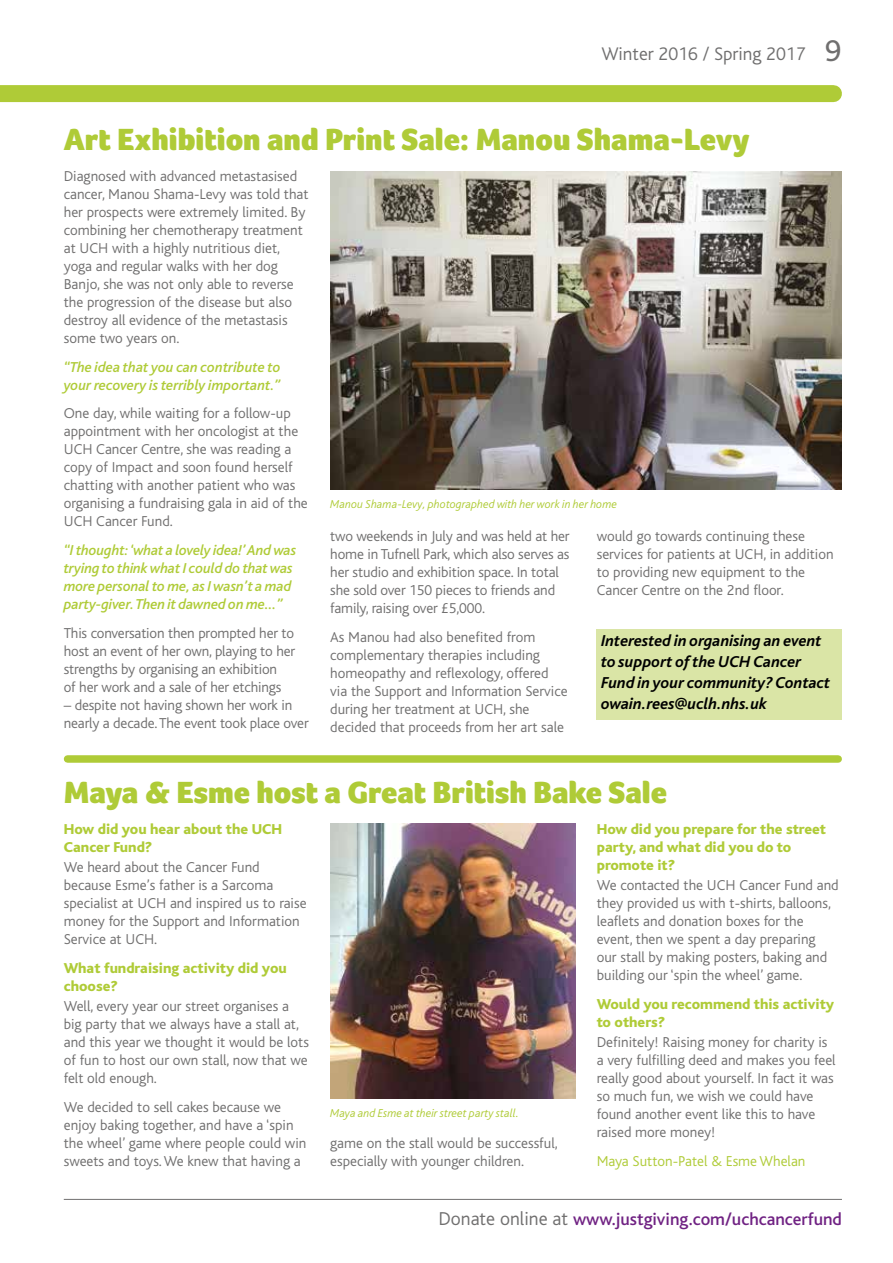
<style>
.page{position:relative;width:893px;height:1263px;background:#fff}
.page>*{position:absolute;margin:0;border:0;box-sizing:border-box;transform-origin:0 0}
.t1{font:900 31.5px "Foco";color:#afcb37}
.t2{font:300 19.05px "Bliss";color:#706f6f}
.t3{font:500 18px "Bliss";color:#702283}
.t4{font:italic 700 16.5px/21px "Bliss";color:#000}
.t5{font:300 15px/18px "Bliss";color:#706f6f}
.t6{font:italic 500 15px/18px "Bliss";letter-spacing:-.01em;color:#afcb37}
.t7{font:800 15px/18px "Bliss";color:#afcb37}
.t8{font:300 15px "Bliss";color:#afcb37}
.t9{font:italic 300 12px "Bliss";color:#afcb37}
.s1{font-weight:400;font-size:31.5px}
.s2{font-weight:300;font-size:19.5px;color:#706f6f}
</style>
<div class="page">
<hr style="left:64px;top:1199px;width:778px;height:1px;background:#706f6f">
<div style="left:0;top:85px;width:833px;height:17px;background:#afcb37"></div>
<div style="left:68px;top:755px;width:770px;height:8px;background:#afcb37"></div>
<img style="left:330px;top:172px;width:512px;height:318px">
<div style="left:597px;top:629px;width:245px;height:90px;background:#dae5a6"></div>
<img style="left:330px;top:823px;width:245px;height:276px">
<p class="t2" style="left:601px;top:43px;width:241px">Winter 2016 / Spring 2017 <span class="s1">9</span></p>
<h1 class="t1" style="left:64px;top:121px;width:687px">Art Exhibition and Print Sale: Manou Shama-Levy</h1>
<p class="t5" style="left:64px;top:167px;width:246px">Diagnosed with advanced metastasised cancer, Manou Shama-Levy was told that her prospects were extremely limited. By combining her chemotherapy treatment at UCH with a highly nutritious diet, yoga and regular walks with her dog Banjo, she was not only able to reverse the progression of the disease but also destroy all evidence of the metastasis some two years on.</p>
<p class="t6" style="left:64px;top:358px;width:219px">“The idea that you can contribute to your recovery is terribly important.”</p>
<p class="t5" style="left:64px;top:405px;width:246px">One day, while waiting for a follow-up appointment with her oncologist at the UCH Cancer Centre, she was reading a copy of Impact and soon found herself chatting with another patient who was organising a fundraising gala in aid of the UCH Cancer Fund.</p>
<p class="t6" style="left:64px;top:541px;width:234px">“I thought: ‘what a lovely idea!’ And was trying to think what I could do that was more personal to me, as I wasn’t a mad party-giver. Then it dawned on me…”</p>
<p class="t5" style="left:64px;top:624px;width:233px">This conversation then prompted her to host an event of her own, playing to her strengths by organising an exhibition<br>of her work and a sale of her etchings</p>
<p class="t5" style="left:64px;top:696px;width:246px">– despite not having shown her work in nearly a decade. The event took place over</p>
<p class="t9" style="left:330px;top:498px;width:288px">Manou Shama-Levy, photographed with her work in her home</p>
<p class="t5" style="left:330px;top:527px;width:241px">two weekends in July and was held at her home in Tufnell Park, which also serves as her studio and exhibition space. In total she sold over 150 pieces to friends and family, raising over £5,000.</p>
<p class="t5" style="left:330px;top:628px;width:239px">As Manou had also benefited from complementary therapies including homeopathy and reflexology, offered via the Support and Information Service during her treatment at UCH, she decided that proceeds from her art sale</p>
<p class="t5" style="left:597px;top:527px;width:238px">would go towards continuing these services for patients at UCH, in addition to providing new equipment to the Cancer Centre on the 2nd floor.</p>
<p class="t4" style="left:601px;top:631px;width:231px">Interested in organising an event to support of the UCH Cancer<br>Fund in your community? Contact owain.rees@uclh.nhs.uk</p>
<h1 class="t1" style="left:64px;top:774px;width:605px">Maya &amp; Esme host a Great British Bake Sale</h1>
<p class="t7" style="left:64px;top:820px;width:220px">How did you hear about the UCH<br>Cancer Fund?</p>
<p class="t5" style="left:64px;top:858px;width:244px">We heard about the Cancer Fund because Esme’s father is a Sarcoma specialist at UCH and inspired us to raise money for the Support and Information<br>Service at UCH.</p>
<p class="t7" style="left:64px;top:959px;width:225px">What fundraising activity did you choose?</p>
<p class="t5" style="left:64px;top:997px;width:247px">Well, every year our street organises a big party that we always have a stall at, and this year we thought it would be lots of fun to host our own stall, now that we felt old enough.</p>
<p class="t5" style="left:64px;top:1098px;width:244px">We decided to sell cakes because we enjoy baking together, and have a ‘spin the wheel’ game where people could win sweets and toys. We knew that having a</p>
<p class="t7" style="left:597px;top:820px;width:231px">How did you prepare for the street party, and what did you do to promote it?</p>
<p class="t5" style="left:597px;top:877px;width:244px">We contacted the UCH Cancer Fund and they provided us with t-shirts, balloons, leaflets and donation boxes for the event, then we spent a day preparing our stall by making posters, baking and building our ‘spin the wheel’ game.</p>
<p class="t7" style="left:597px;top:995px;width:239px">Would you recommend this activity to others?</p>
<p class="t5" style="left:597px;top:1033px;width:240px">Definitely! Raising money for charity is a very fulfilling deed and makes you feel really good about yourself. In fact it was so much fun, we wish we could have found another event like this to have raised more money!</p>
<p class="t8" style="left:597px;top:1153px;width:210px">Maya Sutton-Patel &amp; Esme Whelan</p>
<p class="t9" style="left:330px;top:1107px;width:190px">Maya and Esme at their street party stall.</p>
<p class="t5" style="left:330px;top:1134px;width:229px">game on the stall would be successful, especially with younger children.</p>
<p class="t3" style="left:439px;top:1210px;width:405px"><span class="s2">Donate online at</span> www.justgiving.com/uchcancerfund</p>
</div>
